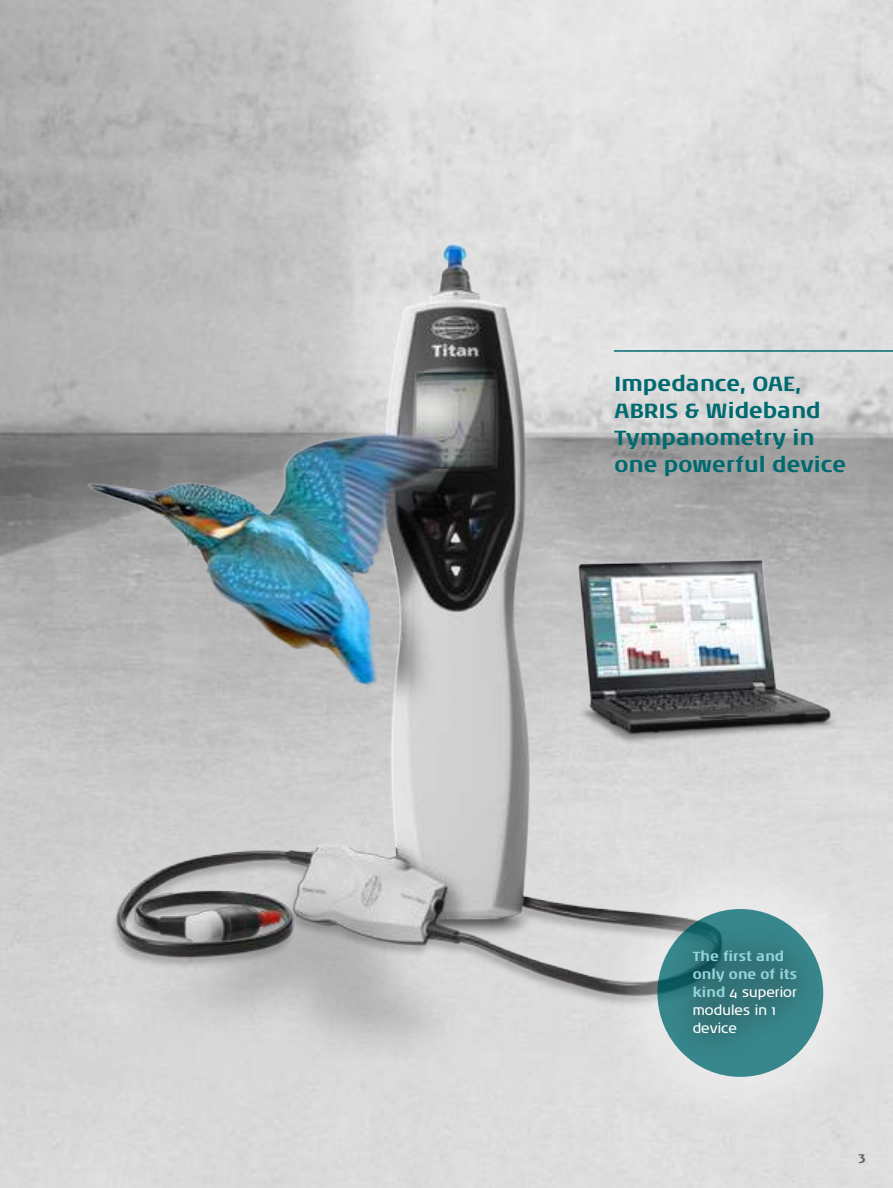
<style>
.page{position:relative;width:893px;height:1188px;background:#fff}
.page>*{position:absolute;margin:0;border:0;box-sizing:border-box;transform-origin:0 0}
.t1{font:700 21px/27px "Noa LT Std";color:#006a71}
.t2{font:700 13.5px/18px "Noa LT Std";color:#93d5da}
.t3{font:700 13.5px "Noa LT Std";color:#636366}
.s1{font-weight:400;color:#fff}
</style>
<div class="page">
<img style="left:0;top:0;width:893px;height:1188px">
<img style="left:76px;top:180px;width:675px;height:878px">
<img style="left:538px;top:508px;width:313px;height:235px">
<div style="left:593px;top:845px;width:294px;height:296px;background:#dfdfdf"></div>
<svg style="left:657px;top:909px;width:166px;height:168px;background:#38868b"></svg>
<div style="left:666px;top:924px;width:157px;height:137px;background:#231f20;opacity:.33"></div>
<div style="left:592px;top:326px;width:301px;height:49px;background:#dfdfdf"></div>
<hr style="left:614px;top:350px;width:279px;height:2px;background:#006a71">
<p class="t1" style="left:615px;top:371px;width:233px">Impedance, OAE,<br>ABRIS &amp; Wideband<br>Tympanometry in one powerful device</p>
<p class="t2" style="left:693px;top:948px;width:106px">The first and only one of its kind <span class="s1">4 superior modules in 1 device</span></p>
<p class="t3" style="left:858px;top:1148px;width:9px">3</p>
</div>
